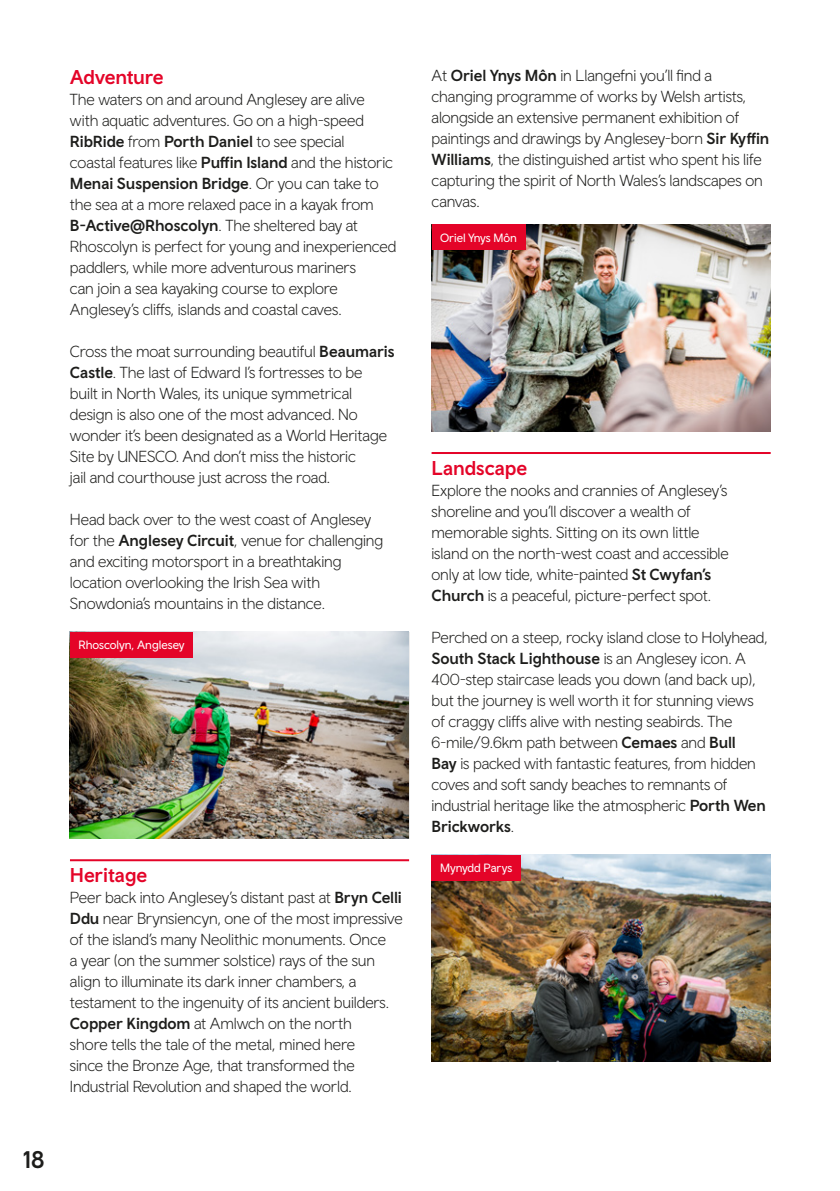
<style>
.page{position:relative;width:840px;height:1191px;background:#fff}
.page>*{position:absolute;margin:0;border:0;box-sizing:border-box;transform-origin:0 0}
.t1{font:500 24px "Wales Sans Body";color:#1d1d1b}
.t2{font:500 20px "Wales Sans Body";letter-spacing:-.01em;color:#e40428}
.t3{font:300 16px/21px "Wales Sans Body";letter-spacing:-.01em;color:#1d1d1b}
.t4{font:12px "Wales Sans Body";letter-spacing:-.005em;color:#fff}
.s1{font-weight:500}
</style>
<div class="page">
<img style="left:70px;top:632px;width:338px;height:206px">
<div style="left:70px;top:632px;width:123px;height:25px;background:#e40428"></div>
<hr style="left:70px;top:859px;width:339px;height:2px;background:#e40428">
<img style="left:431px;top:225px;width:339px;height:206px">
<div style="left:431px;top:225px;width:94px;height:25px;background:#e40428"></div>
<hr style="left:431px;top:452px;width:339px;height:2px;background:#e40428">
<img style="left:431px;top:855px;width:339px;height:206px">
<div style="left:431px;top:855px;width:89px;height:25px;background:#e40428"></div>
<p class="t2" style="left:70px;top:65px;width:95px">Adventure</p>
<p class="t3" style="left:70px;top:88px;width:327px">The waters on and around Anglesey are alive with aquatic adventures. Go on a high-speed <span class="s1">RibRide</span> from <span class="s1">Porth Daniel</span> to see special<br>coastal features like <span class="s1">Puffin Island</span> and the historic <span class="s1">Menai Suspension Bridge</span>. Or you can take to the sea at a more relaxed pace in a kayak from <span class="s1">B-Active@Rhoscolyn</span>. The sheltered bay at Rhoscolyn is perfect for young and inexperienced paddlers, while more adventurous mariners<br>can join a sea kayaking course to explore Anglesey’s cliffs, islands and coastal caves.</p>
<p class="t3" style="left:70px;top:340px;width:326px">Cross the moat surrounding beautiful <span class="s1">Beaumaris Castle</span>. The last of Edward I’s fortresses to be<br>built in North Wales, its unique symmetrical design is also one of the most advanced. No wonder it’s been designated as a World Heritage Site by UNESCO. And don’t miss the historic<br>jail and courthouse just across the road.</p>
<p class="t3" style="left:70px;top:508px;width:315px">Head back over to the west coast of Anglesey for the <span class="s1">Anglesey Circuit</span>, venue for challenging and exciting motorsport in a breathtaking location overlooking the Irish Sea with Snowdonia’s mountains in the distance.</p>
<p class="t4" style="left:78px;top:637px;width:107px">Rhoscolyn, Anglesey</p>
<h1 class="t1" style="left:23px;top:1144px;width:23px">18</h1>
<p class="t2" style="left:70px;top:863px;width:79px">Heritage</p>
<p class="t3" style="left:70px;top:886px;width:334px">Peer back into Anglesey’s distant past at <span class="s1">Bryn Celli Ddu</span> near Brynsiencyn, one of the most impressive of the island’s many Neolithic monuments. Once<br>a year (on the summer solstice) rays of the sun align to illuminate its dark inner chambers, a testament to the ingenuity of its ancient builders.<br><span class="s1">Copper Kingdom</span> at Amlwch on the north<br>shore tells the tale of the metal, mined here<br>since the Bronze Age, that transformed the Industrial Revolution and shaped the world.</p>
<p class="t3" style="left:431px;top:64px;width:339px">At <span class="s1">Oriel Ynys Môn</span> in Llangefni you’ll find a changing programme of works by Welsh artists, alongside an extensive permanent exhibition of paintings and drawings by Anglesey-born <span class="s1">Sir Kyffin Williams</span>, the distinguished artist who spent his life capturing the spirit of North Wales’s landscapes on canvas.</p>
<p class="t4" style="left:440px;top:230px;width:78px">Oriel Ynys Môn</p>
<p class="t2" style="left:431px;top:456px;width:97px">Landscape</p>
<p class="t3" style="left:431px;top:479px;width:298px">Explore the nooks and crannies of Anglesey’s shoreline and you’ll discover a wealth of memorable sights. Sitting on its own little island on the north-west coast and accessible only at low tide, white-painted <span class="s1">St Cwyfan’s Church</span> is a peaceful, picture-perfect spot.</p>
<p class="t3" style="left:431px;top:626px;width:337px">Perched on a steep, rocky island close to Holyhead, <span class="s1">South Stack Lighthouse</span> is an Anglesey icon. A 400-step staircase leads you down (and back up), but the journey is well worth it for stunning views of craggy cliffs alive with nesting seabirds. The 6-mile/9.6km path between <span class="s1">Cemaes</span> and <span class="s1">Bull<br>Bay</span> is packed with fantastic features, from hidden coves and soft sandy beaches to remnants of industrial heritage like the atmospheric <span class="s1">Porth Wen Brickworks</span>.</p>
<p class="t4" style="left:440px;top:860px;width:74px">Mynydd Parys</p>
</div>
